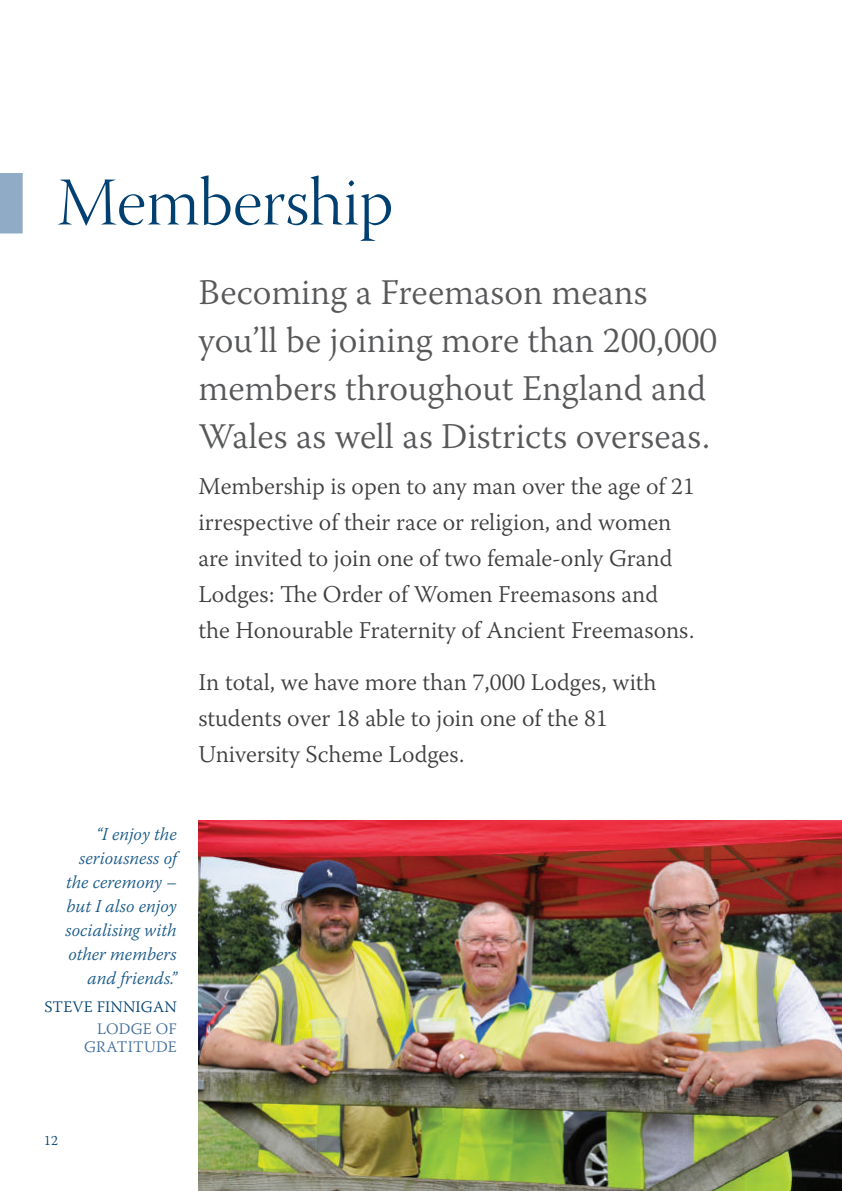
<style>
.page{position:relative;width:842px;height:1191px;background:#fff}
.page>*{position:absolute;margin:0;border:0;box-sizing:border-box;transform-origin:0 0}
.t1{font:68px "Warnock Pro Light Disp";color:#004071}
.t2{font:300 36px/48px "Warnock Pro";color:#57585a}
.t3{font:300 24px/36px "Warnock Pro";color:#3e3e3f}
.t4{font:italic 300 18px/24px "Warnock Pro";color:#175887;text-align:right}
.t5{font:300 16px/18px "Warnock Pro";letter-spacing:.01em;color:#406d99;text-align:right}
.t6{font:300 16px "Warnock Pro";letter-spacing:.01em;color:#004071}
.t7{font:300 14px "Warnock Pro";color:#004071}
</style>
<div class="page">
<svg style="left:0;top:173px;width:23px;height:60px"></svg>
<img style="left:198px;top:820px;width:644px;height:371px">
<h1 class="t1" style="left:57px;top:165px;width:338px">Membership</h1>
<h2 class="t2" style="left:198px;top:268px;width:520px">Becoming a Freemason means you’ll be joining more than 200,000 members throughout England and<br>Wales as well as Districts overseas.</h2>
<p class="t3" style="left:198px;top:468px;width:498px">Membership is open to any man over the age of 21 irrespective of their race or religion, and women are invited to join one of two female-only Grand Lodges: The Order of Women Freemasons and the Honourable Fraternity of Ancient Freemasons.</p>
<p class="t3" style="left:198px;top:664px;width:460px">In total, we have more than 7,000 Lodges, with students over 18 able to join one of the 81<br>University Scheme Lodges.</p>
<p class="t4" style="left:65px;top:821px;width:113px">“I enjoy the seriousness of the ceremony – but I also enjoy socialising with other members and friends.”</p>
<p class="t6" style="left:45px;top:997px;width:134px">STEVE FINNIGAN</p>
<p class="t5" style="left:84px;top:1019px;width:94px">LODGE OF<br>GRATITUDE</p>
<p class="t7" style="left:44px;top:1132px;width:15px">12</p>
</div>
